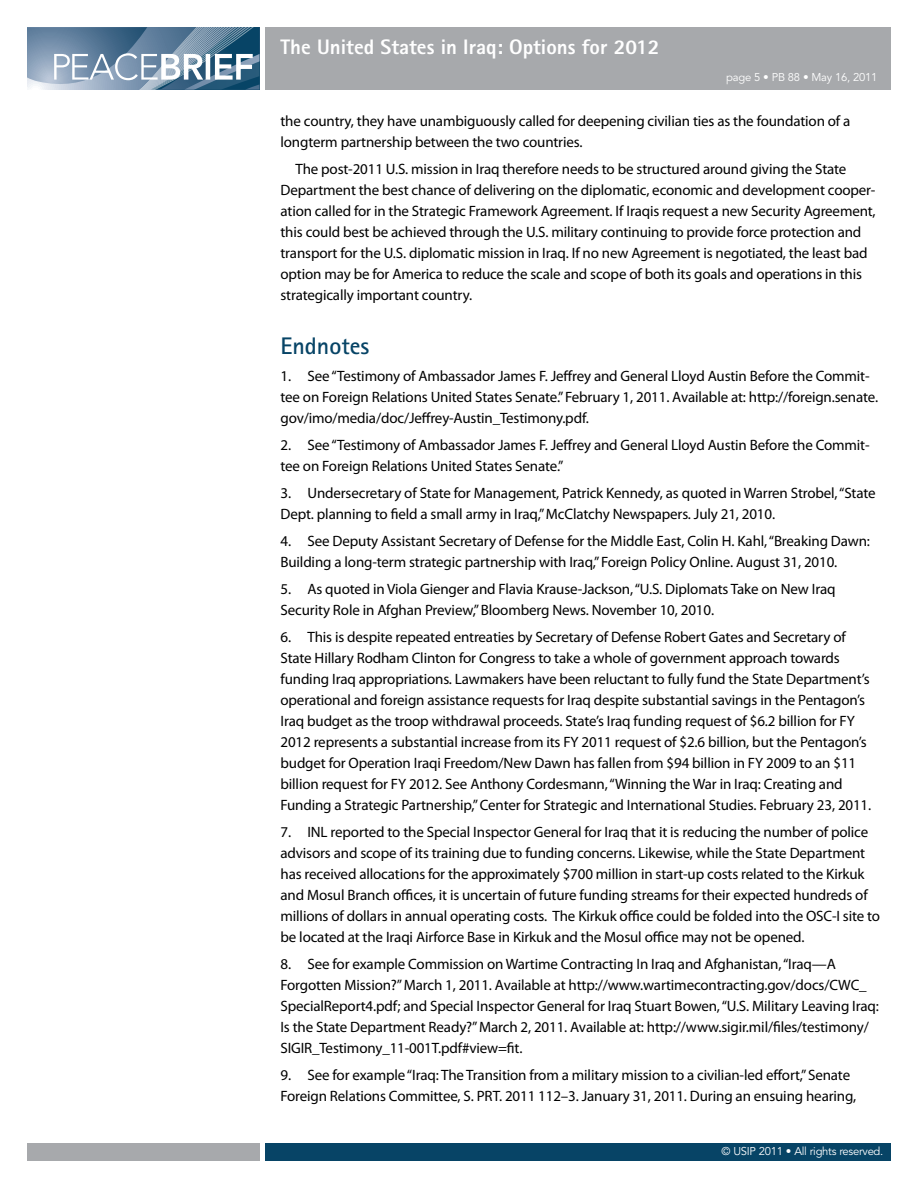
<style>
.page{position:relative;width:918px;height:1188px;background:#fff}
.page>*{position:absolute;margin:0;border:0;box-sizing:border-box;transform-origin:0 0}
.t1{font:700 24px "Rotis Sans Serif";color:#074466}
.t2{font:800 21px "Rotis Sans Serif";color:#fff}
.t3{font:15px/21px "Myriad Pro";letter-spacing:-.01em;color:#000}
.t4{font:11.25px "Avenir LT Std";letter-spacing:-.025em;color:#fff}
</style>
<div class="page">
<div style="left:265px;top:1143px;width:626px;height:18px;background:#074466"></div>
<div style="left:27px;top:1143px;width:233px;height:18px;background:#a7a9ac"></div>
<div style="left:265px;top:27px;width:626px;height:63px;background:#a7a9ac"></div>
<svg style="left:27px;top:27px;width:233px;height:63px;background:#7994ac"></svg>
<h2 class="t2" style="left:280px;top:34px;width:381px">The United States in Iraq: Options for 2012</h2>
<p class="t4" style="left:726px;top:71px;width:152px">page 5 • PB 88 • May 16, 2011</p>
<p class="t3" style="left:280px;top:110px;width:571px">the country, they have unambiguously called for deepening civilian ties as the foundation of a longterm partnership between the two countries.</p>
<p class="t3" style="left:280px;top:158px;width:597px;text-indent:15px">The post-2011 U.S. mission in Iraq therefore needs to be structured around giving the State Department the best chance of delivering on the diplomatic, economic and development cooper&shy;ation called for in the Strategic Framework Agreement. If Iraqis request a new Security Agreement, this could best be achieved through the U.S. military continuing to provide force protection and transport for the U.S. diplomatic mission in Iraq. If no new Agreement is negotiated, the least bad option may be for America to reduce the scale and scope of both its goals and operations in this strategically important country.</p>
<h1 class="t1" style="left:280px;top:331px;width:90px">Endnotes</h1>
<p class="t3" style="left:280px;top:365px;width:599px">1. See “Testimony of Ambassador James F. Jeffrey and General Lloyd Austin Before the Commit&shy;tee on Foreign Relations United States Senate.” February 1, 2011. Available at: http://foreign.senate. gov/imo/media/doc/Jeffrey-Austin_Testimony.pdf.</p>
<p class="t3" style="left:280px;top:434px;width:591px">2. See “Testimony of Ambassador James F. Jeffrey and General Lloyd Austin Before the Commit&shy;tee on Foreign Relations United States Senate.”</p>
<p class="t3" style="left:280px;top:482px;width:597px">3. Undersecretary of State for Management, Patrick Kennedy, as quoted in Warren Strobel, “State<br>Dept. planning to field a small army in Iraq,” McClatchy Newspapers. July 21, 2010.</p>
<p class="t3" style="left:280px;top:530px;width:591px">4. See Deputy Assistant Secretary of Defense for the Middle East, Colin H. Kahl, “Breaking Dawn:<br>Building a long-term strategic partnership with Iraq,” Foreign Policy Online. August 31, 2010.</p>
<p class="t3" style="left:280px;top:578px;width:557px">5. As quoted in Viola Gienger and Flavia Krause-Jackson, “U.S. Diplomats Take on New Iraq<br>Security Role in Afghan Preview,” Bloomberg News. November 10, 2010.</p>
<p class="t3" style="left:280px;top:626px;width:592px">6. This is despite repeated entreaties by Secretary of Defense Robert Gates and Secretary of State Hillary Rodham Clinton for Congress to take a whole of government approach towards funding Iraq appropriations. Lawmakers have been reluctant to fully fund the State Department’s operational and foreign assistance requests for Iraq despite substantial savings in the Pentagon’s Iraq budget as the troop withdrawal proceeds. State’s Iraq funding request of $6.2 billion for FY 2012 represents a substantial increase from its FY 2011 request of $2.6 billion, but the Pentagon’s budget for Operation Iraqi Freedom/New Dawn has fallen from $94 billion in FY 2009 to an $11 billion request for FY 2012. See Anthony Cordesmann, “Winning the War in Iraq: Creating and Funding a Strategic Partnership,” Center for Strategic and International Studies. February 23, 2011.</p>
<p class="t3" style="left:280px;top:821px;width:601px">7. INL reported to the Special Inspector General for Iraq that it is reducing the number of police advisors and scope of its training due to funding concerns. Likewise, while the State Department has received allocations for the approximately $700 million in start-up costs related to the Kirkuk and Mosul Branch offices, it is uncertain of future funding streams for their expected hundreds of millions of dollars in annual operating costs. The Kirkuk office could be folded into the OSC-I site to be located at the Iraqi Airforce Base in Kirkuk and the Mosul office may not be opened.</p>
<p class="t3" style="left:280px;top:953px;width:600px">8. See for example Commission on Wartime Contracting In Iraq and Afghanistan, “Iraq—A Forgotten Mission?” March 1, 2011. Available at http://www.wartimecontracting.gov/docs/CWC_ SpecialReport4.pdf; and Special Inspector General for Iraq Stuart Bowen, “U.S. Military Leaving Iraq:<br>Is the State Department Ready?” March 2, 2011. Available at: http://www.sigir.mil/files/testimony/ SIGIR_Testimony_11-001T.pdf#view=fit.</p>
<p class="t3" style="left:280px;top:1064px;width:577px">9. See for example “Iraq: The Transition from a military mission to a civilian-led effort,” Senate<br>Foreign Relations Committee, S. PRT. 2011 112–3. January 31, 2011. During an ensuing hearing,</p>
<p class="t4" style="left:722px;top:1145px;width:163px">© USIP 2011 • All rights reserved.</p>
</div>
